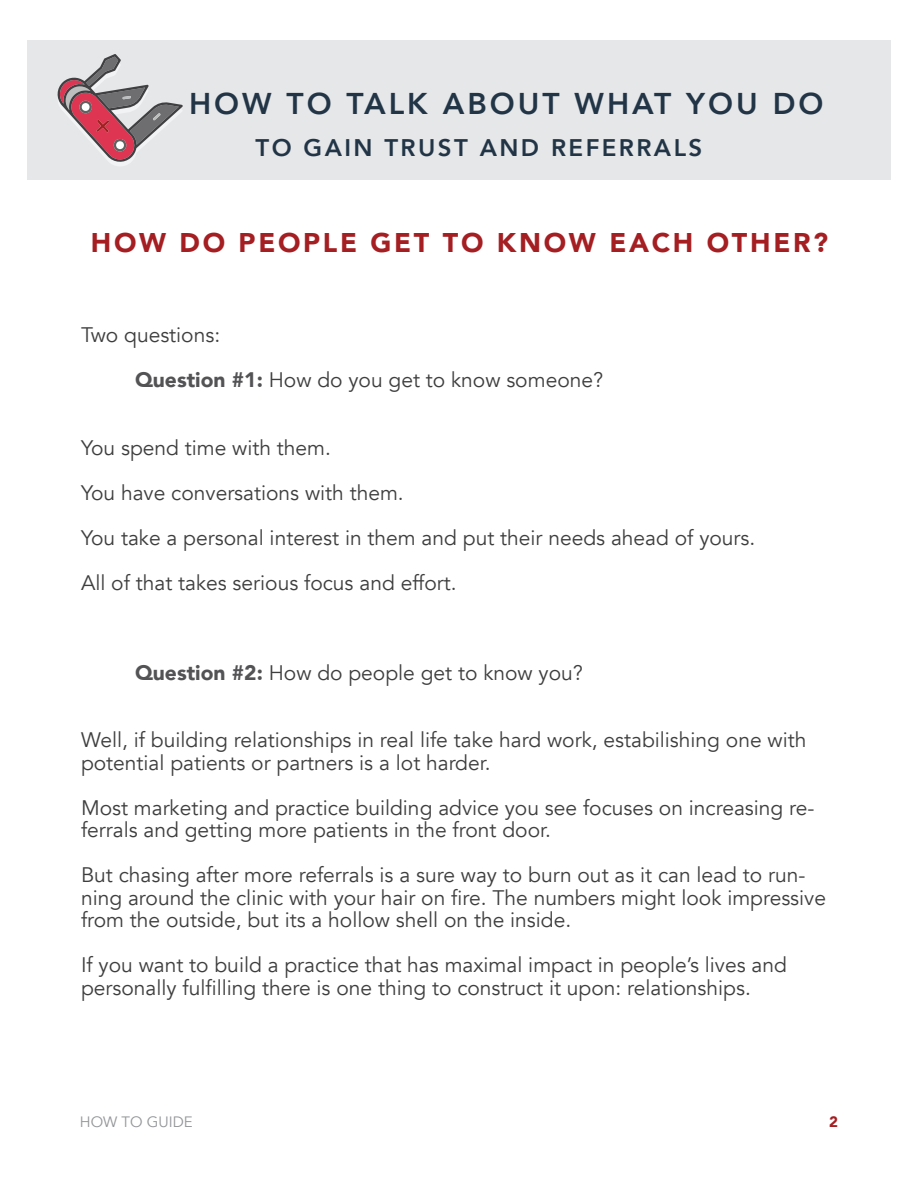
<style>
.page{position:relative;width:918px;height:1188px;background:#fff}
.page>*{position:absolute;margin:0;border:0;box-sizing:border-box;transform-origin:0 0}
.t1{font:800 30px "Avenir";letter-spacing:.1em;color:#223547}
.t2{font:900 27px "Avenir";letter-spacing:.1em;color:#a41e22}
.t3{font:800 24px "Avenir";letter-spacing:.1em;color:#223547}
.t4{font:21px/22.5px "Avenir";color:#3e3e3f}
.t5{font:15px "Avenir";color:#939598}
.t6{font:900 15px "Avenir";color:#a41e22}
.s1{font-weight:900;color:#535355}
</style>
<div class="page">
<div style="left:27px;top:40px;width:864px;height:140px;background:#e6e7e9"></div>
<svg style="left:57px;top:54px;width:126px;height:112px"></svg>
<p class="t1" style="left:189px;top:80px;width:636px">HOW TO TALK ABOUT WHAT YOU DO</p>
<p class="t3" style="left:256px;top:129px;width:448px">TO GAIN TRUST AND REFERRALS</p>
<p class="t2" style="left:91px;top:219px;width:739px">HOW DO PEOPLE GET TO KNOW EACH OTHER?</p>
<p class="t4" style="left:81px;top:324px;width:141px">Two questions:</p>
<p class="t4" style="left:135px;top:369px;width:470px"><span class="s1">Question #1:</span> How do you get to know someone?</p>
<p class="t4" style="left:81px;top:436px;width:252px">You spend time with them.</p>
<p class="t4" style="left:81px;top:481px;width:324px">You have conversations with them.</p>
<p class="t4" style="left:81px;top:526px;width:676px">You take a personal interest in them and put their needs ahead of yours.</p>
<p class="t4" style="left:81px;top:571px;width:377px">All of that takes serious focus and effort.</p>
<p class="t4" style="left:135px;top:661px;width:450px"><span class="s1">Question #2:</span> How do people get to know you?</p>
<p class="t4" style="left:81px;top:729px;width:727px">Well, if building relationships in real life take hard work, estabilishing one with</p>
<p class="t4" style="left:81px;top:751px;width:411px">potential patients or partners is a lot harder.</p>
<p class="t4" style="left:81px;top:796px;width:735px">Most marketing and practice building advice you see focuses on increasing re&shy;ferrals and getting more patients in the front door.</p>
<p class="t4" style="left:81px;top:864px;width:747px">But chasing after more referrals is a sure way to burn out as it can lead to run&shy;ning around the clinic with your hair on fire. The numbers might look impressive from the outside, but its a hollow shell on the inside.</p>
<p class="t4" style="left:81px;top:954px;width:707px">If you want to build a practice that has maximal impact in people’s lives and</p>
<p class="t4" style="left:81px;top:976px;width:671px">personally fulfilling there is one thing to construct it upon: relationships.</p>
<p class="t5" style="left:80px;top:1112px;width:114px">HOW TO GUIDE</p>
<p class="t6" style="left:829px;top:1108px;width:10px">2</p>
</div>
